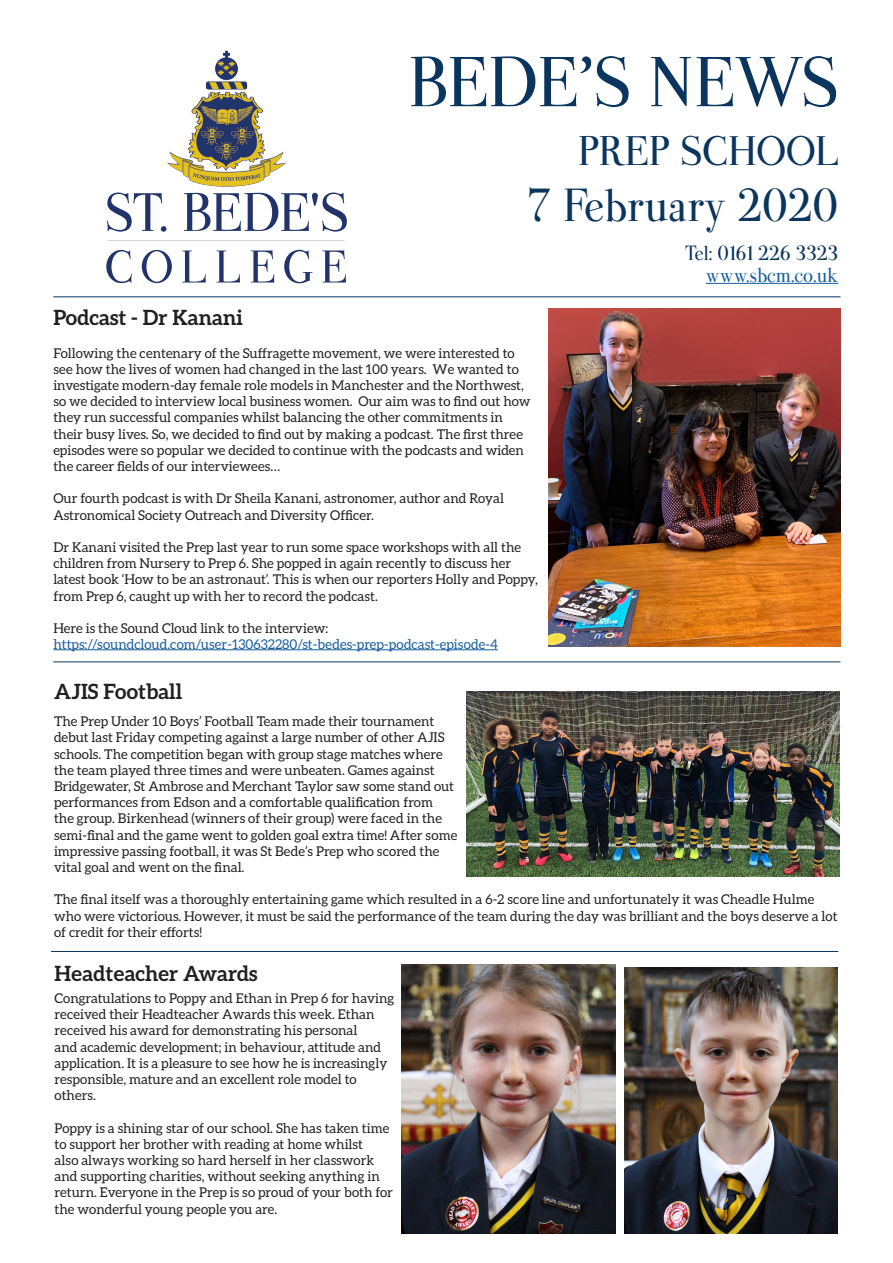
<style>
.page{position:relative;width:893px;height:1263px;background:#fff}
.page>*{position:absolute;margin:0;border:0;box-sizing:border-box;transform-origin:0 0}
.t1{font:61.5px "Valentina";letter-spacing:-.005em;color:#0a355e}
.t2{font:40.5px "Valentina";color:#0a355e}
.t3{font:36px "Valentina";letter-spacing:-.01em;color:#0a355e}
.t4{font:700 21px "Aleo";color:#231f20}
.t5{font:18px "Valentina";color:#0a355e}
.t6{font:18px "Valentina";color:#175d9e}
.t7{font:13.5px/16.2px "Aleo";color:#231f20}
.t8{font:13.5px "Aleo";color:#175d9e}
</style>
<div class="page">
<hr style="left:706px;top:283px;width:132px;height:1px;background:#175d9e">
<svg style="left:106px;top:250px;width:240px;height:33px"></svg>
<svg style="left:107px;top:192px;width:240px;height:40px"></svg>
<img style="left:187px;top:50px;width:73px;height:121px">
<hr style="left:53px;top:297px;width:787px;height:1px;background:#0a355e">
<hr style="left:53px;top:649px;width:445px;height:1px;background:#175d9e">
<img style="left:548px;top:308px;width:292px;height:339px">
<hr style="left:53px;top:662px;width:787px;height:1px;background:#0a355e">
<img style="left:466px;top:691px;width:373px;height:185px">
<hr style="left:51px;top:951px;width:787px;height:1px;background:#0a355e">
<img style="left:402px;top:964px;width:214px;height:270px">
<img style="left:624px;top:967px;width:214px;height:267px">
<p class="t1" style="left:408px;top:41px;width:432px">BEDE’S NEWS</p>
<p class="t3" style="left:578px;top:127px;width:262px">PREP SCHOOL</p>
<p class="t2" style="left:528px;top:178px;width:312px">7 February 2020</p>
<p class="t4" style="left:53px;top:305px;width:191px">Podcast - Dr Kanani</p>
<p class="t7" style="left:53px;top:344px;width:479px">Following the centenary of the Suffragette movement, we were interested to see how the lives of women had changed in the last 100 years. We wanted to investigate modern-day female role models in Manchester and the Northwest, so we decided to interview local business women. Our aim was to find out how they run successful companies whilst balancing the other commitments in their busy lives. So, we decided to find out by making a podcast. The first three episodes were so popular we decided to continue with the podcasts and widen the career fields of our interviewees…</p>
<p class="t7" style="left:53px;top:490px;width:452px">Our fourth podcast is with Dr Sheila Kanani, astronomer, author and Royal<br>Astronomical Society Outreach and Diversity Officer.</p>
<p class="t7" style="left:53px;top:539px;width:486px">Dr Kanani visited the Prep last year to run some space workshops with all the children from Nursery to Prep 6. She popped in again recently to discuss her latest book ‘How to be an astronaut’. This is when our reporters Holly and Poppy, from Prep 6, caught up with her to record the podcast.</p>
<p class="t7" style="left:53px;top:620px;width:276px">Here is the Sound Cloud link to the interview:</p>
<p class="t8" style="left:53px;top:637px;width:446px">https://soundcloud.com/user-130632280/st-bedes-prep-podcast-episode-4</p>
<p class="t5" style="left:685px;top:241px;width:155px">Tel: 0161 226 3323</p>
<p class="t6" style="left:706px;top:262px;width:134px">www.sbcm.co.uk</p>
<p class="t4" style="left:54px;top:680px;width:130px">AJIS Football</p>
<p class="t7" style="left:54px;top:713px;width:405px">The Prep Under 10 Boys’ Football Team made their tournament debut last Friday competing against a large number of other AJIS schools. The competition began with group stage matches where the team played three times and were unbeaten. Games against Bridgewater, St Ambrose and Merchant Taylor saw some stand out performances from Edson and a comfortable qualification from<br>the group. Birkenhead (winners of their group) were faced in the semi-final and the game went to golden goal extra time! After some impressive passing football, it was St Bede’s Prep who scored the vital goal and went on the final.</p>
<p class="t7" style="left:54px;top:891px;width:785px">The final itself was a thoroughly entertaining game which resulted in a 6-2 score line and unfortunately it was Cheadle Hulme who were victorious. However, it must be said the performance of the team during the day was brilliant and the boys deserve a lot of credit for their efforts!</p>
<p class="t4" style="left:55px;top:961px;width:205px">Headteacher Awards</p>
<p class="t7" style="left:55px;top:990px;width:341px">Congratulations to Poppy and Ethan in Prep 6 for having received their Headteacher Awards this week. Ethan received his award for demonstrating his personal<br>and academic development; in behaviour, attitude and application. It is a pleasure to see how he is increasingly responsible, mature and an excellent role model to others.</p>
<p class="t7" style="left:55px;top:1119px;width:340px">Poppy is a shining star of our school. She has taken time to support her brother with reading at home whilst<br>also always working so hard herself in her classwork and supporting charities, without seeking anything in return. Everyone in the Prep is so proud of your both for the wonderful young people you are.</p>
</div>
